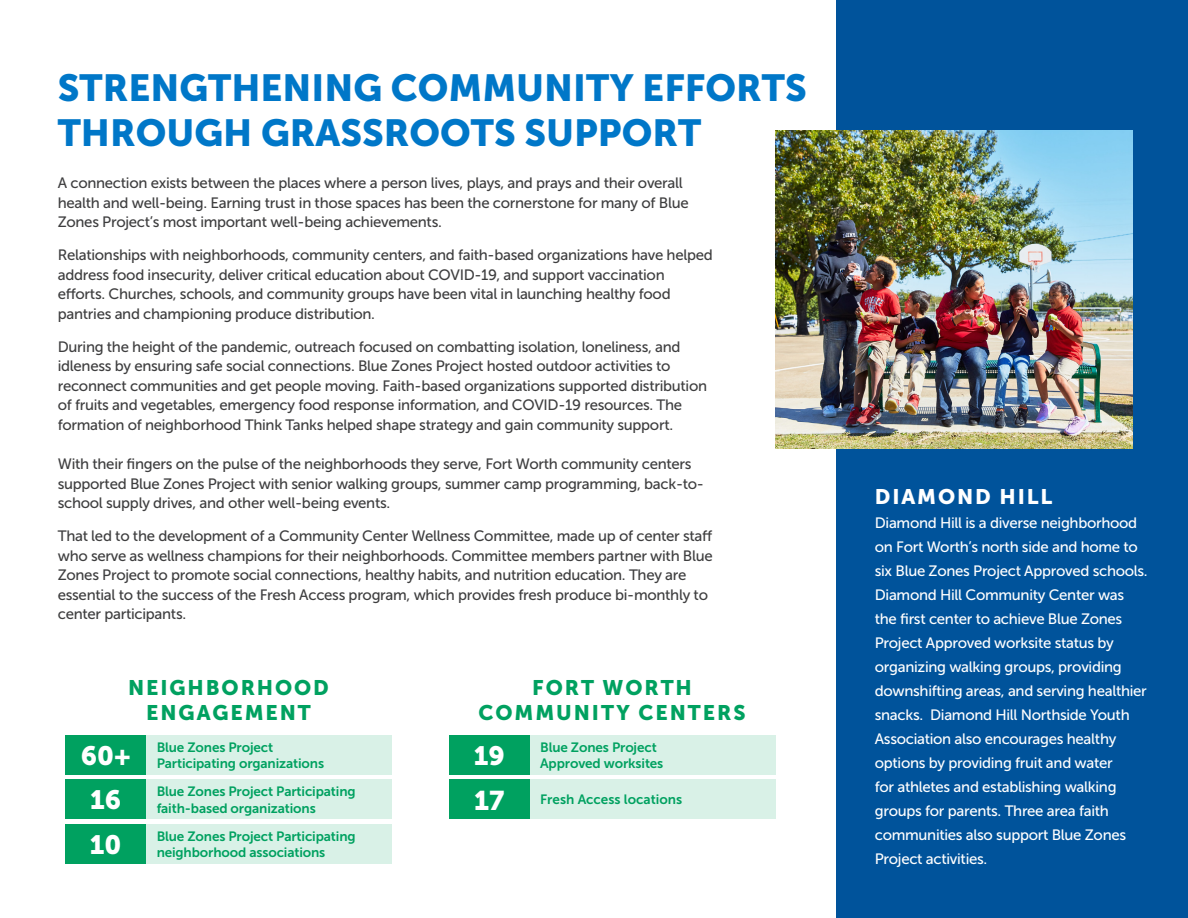
<style>
.page{position:relative;width:1188px;height:918px;background:#fff}
.page>*{position:absolute;margin:0;border:0;box-sizing:border-box;transform-origin:0 0}
.t1{font:37.5px/45px "Museo Sans W01 900";color:#0077c8}
.t2{font:27px "Museo Sans W01 900";color:#fff}
.t3{font:26.4px "Museo Sans W01 900";color:#fff}
.t4{font:21px "Museo Sans 900";letter-spacing:.09em;color:#00a160}
.t5{font:21px "Museo Sans 900";letter-spacing:.09em;color:#fff}
.t6{font:15px/19.5px "Museo Sans 500";letter-spacing:-.02em;color:#3e3e3f}
.t7{font:15px/24px "Museo Sans 500";letter-spacing:-.02em;color:#fff}
.t8{font:13.5px/16.2px "Museo Sans 700";letter-spacing:-.01em;color:#00a160}
</style>
<div class="page">
<div style="left:837px;top:0;width:351px;height:918px;background:#00539b"></div>
<img style="left:775px;top:131px;width:358px;height:317px">
<div style="left:146px;top:735px;width:246px;height:39px;background:#d9f1e7"></div>
<div style="left:65px;top:735px;width:81px;height:39px;background:#00a160"></div>
<div style="left:146px;top:780px;width:246px;height:39px;background:#d9f1e7"></div>
<div style="left:65px;top:780px;width:81px;height:39px;background:#00a160"></div>
<div style="left:146px;top:824px;width:246px;height:40px;background:#d9f1e7"></div>
<div style="left:65px;top:824px;width:81px;height:40px;background:#00a160"></div>
<div style="left:530px;top:735px;width:245px;height:39px;background:#d9f1e7"></div>
<div style="left:449px;top:735px;width:81px;height:39px;background:#00a160"></div>
<div style="left:530px;top:780px;width:245px;height:39px;background:#d9f1e7"></div>
<div style="left:449px;top:780px;width:81px;height:39px;background:#00a160"></div>
<p class="t1" style="left:58px;top:65px;width:751px">STRENGTHENING COMMUNITY EFFORTS<br>THROUGH GRASSROOTS SUPPORT</p>
<p class="t6" style="left:58px;top:173px;width:632px">A connection exists between the places where a person lives, plays, and prays and their overall health and well-being. Earning trust in those spaces has been the cornerstone for many of Blue<br>Zones Project’s most important well-being achievements.</p>
<p class="t6" style="left:58px;top:245px;width:657px">Relationships with neighborhoods, community centers, and faith-based organizations have helped address food insecurity, deliver critical education about COVID-19, and support vaccination efforts. Churches, schools, and community groups have been vital in launching healthy food pantries and championing produce distribution.</p>
<p class="t6" style="left:58px;top:337px;width:651px">During the height of the pandemic, outreach focused on combatting isolation, loneliness, and idleness by ensuring safe social connections. Blue Zones Project hosted outdoor activities to reconnect communities and get people moving. Faith-based organizations supported distribution of fruits and vegetables, emergency food response information, and COVID-19 resources. The formation of neighborhood Think Tanks helped shape strategy and gain community support.</p>
<p class="t6" style="left:58px;top:454px;width:648px">With their fingers on the pulse of the neighborhoods they serve, Fort Worth community centers supported Blue Zones Project with senior walking groups, summer camp programming, back-to&shy;school supply drives, and other well-being events.</p>
<p class="t6" style="left:58px;top:526px;width:657px">That led to the development of a Community Center Wellness Committee, made up of center staff who serve as wellness champions for their neighborhoods. Committee members partner with Blue Zones Project to promote social connections, healthy habits, and nutrition education. They are essential to the success of the Fresh Access program, which provides fresh produce bi-monthly to center participants.</p>
<p class="t4" style="left:128px;top:675px;width:202px">NEIGHBORHOOD</p>
<p class="t4" style="left:146px;top:701px;width:166px">ENGAGEMENT</p>
<p class="t3" style="left:81px;top:740px;width:51px">60+</p>
<p class="t8" style="left:157px;top:739px;width:118px">Blue Zones Project</p>
<p class="t8" style="left:157px;top:755px;width:169px">Participating organizations</p>
<p class="t4" style="left:532px;top:675px;width:161px">FORT WORTH</p>
<p class="t4" style="left:479px;top:701px;width:268px">COMMUNITY CENTERS</p>
<p class="t3" style="left:474px;top:740px;width:33px">19</p>
<p class="t8" style="left:540px;top:739px;width:118px">Blue Zones Project</p>
<p class="t8" style="left:540px;top:755px;width:125px">Approved worksites</p>
<p class="t3" style="left:90px;top:785px;width:33px">16</p>
<p class="t8" style="left:157px;top:784px;width:200px">Blue Zones Project Participating faith-based organizations</p>
<p class="t3" style="left:90px;top:830px;width:33px">10</p>
<p class="t8" style="left:157px;top:828px;width:200px">Blue Zones Project Participating neighborhood associations</p>
<p class="t2" style="left:474px;top:785px;width:32px">17</p>
<p class="t8" style="left:540px;top:792px;width:144px">Fresh Access locations</p>
<p class="t5" style="left:875px;top:485px;width:179px">DIAMOND HILL</p>
<p class="t7" style="left:875px;top:511px;width:275px">Diamond Hill is a diverse neighborhood on Fort Worth’s north side and home to six Blue Zones Project Approved schools.<br>Diamond Hill Community Center was the first center to achieve Blue Zones Project Approved worksite status by organizing walking groups, providing downshifting areas, and serving healthier snacks. Diamond Hill Northside Youth Association also encourages healthy options by providing fruit and water<br>for athletes and establishing walking groups for parents. Three area faith communities also support Blue Zones Project activities.</p>
</div>
